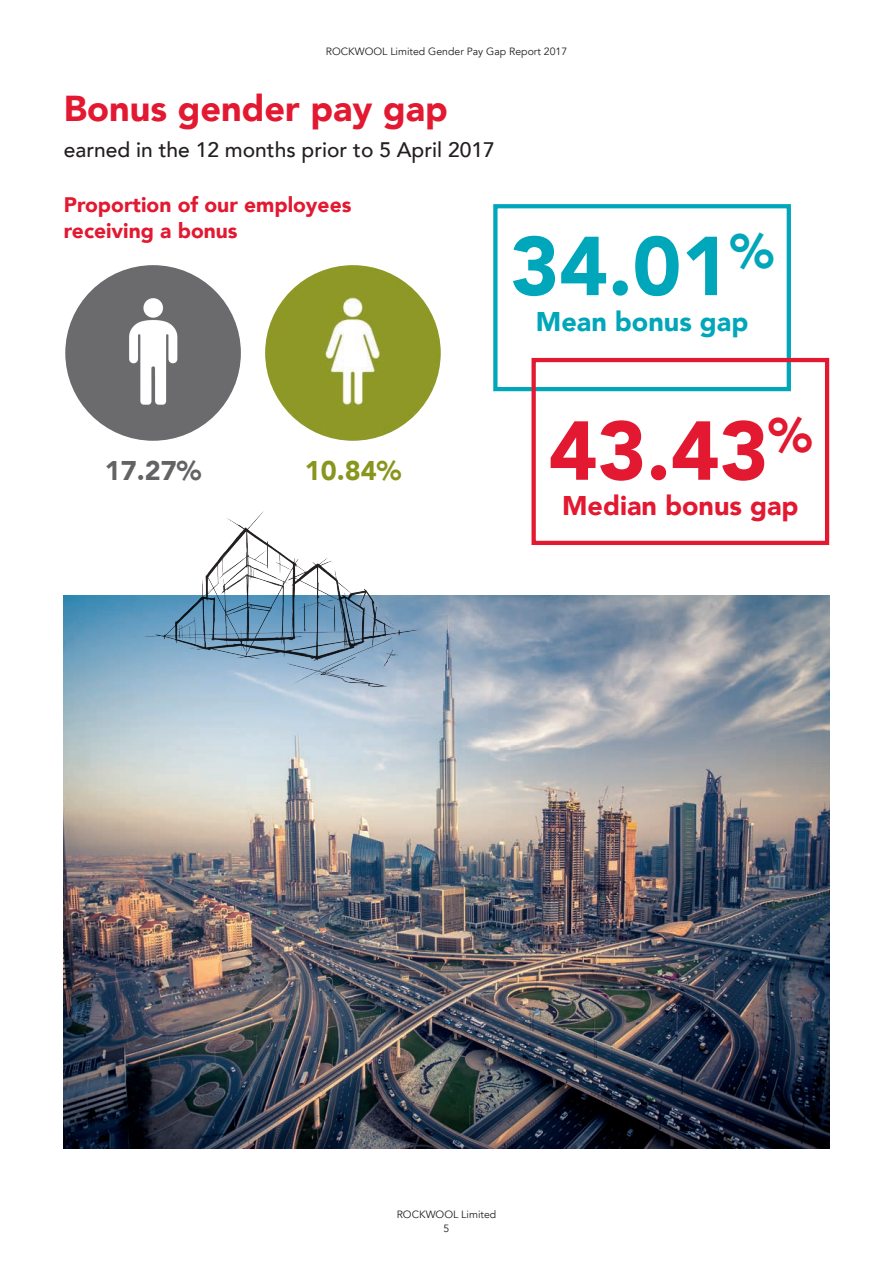
<style>
.page{position:relative;width:893px;height:1263px;background:#fff}
.page>*{position:absolute;margin:0;border:0;box-sizing:border-box;transform-origin:0 0}
.t1{font:900 82.5px "Avenir";color:#00a6b9}
.t2{font:900 82.5px "Avenir";color:#e21931}
.t3{font:900 36px "Avenir";color:#e21931}
.t4{font:900 27px "Avenir";color:#e21931}
.t5{font:900 27px "Avenir";color:#00a6b9}
.t6{font:900 27px "Avenir";color:#636366}
.t7{font:900 27px "Avenir";color:#8a951e}
.t8{font:900 21px/25.5px "Avenir";color:#e21931}
.t9{font:500 21px "Avenir";color:#231f20}
.t10{font:10.5px/13.5px "Avenir";color:#231f20;text-align:center}
</style>
<div class="page">
<img style="left:65px;top:264px;width:177px;height:177px;border-radius:89px">
<img style="left:264px;top:264px;width:177px;height:177px;border-radius:87px">
<div style="left:493px;top:204px;width:298px;height:187px;border:4px solid #00a6b9"></div>
<div style="left:531px;top:358px;width:298px;height:187px;border:4px solid #e21931"></div>
<img style="left:64px;top:595px;width:765px;height:553px">
<img style="left:128px;top:511px;width:309px;height:191px">
<p class="t10" style="left:326px;top:45px;width:243px">ROCKWOOL Limited Gender Pay Gap Report 2017</p>
<h2 class="t3" style="left:64px;top:78px;width:385px">Bonus gender pay gap</h2>
<h3 class="t9" style="left:64px;top:132px;width:433px">earned in the 12 months prior to 5 April 2017</h3>
<h3 class="t8" style="left:64px;top:192px;width:289px">Proportion of our employees receiving a bonus</h3>
<h1 class="t1" style="left:510px;top:196px;width:265px">34.01<sup>%</sup></h1>
<h3 class="t5" style="left:536px;top:298px;width:214px">Mean bonus gap</h3>
<h3 class="t6" style="left:105px;top:447px;width:98px">17.27%</h3>
<h3 class="t7" style="left:305px;top:447px;width:98px">10.84%</h3>
<h1 class="t2" style="left:549px;top:380px;width:265px">43.43<sup>%</sup></h1>
<h3 class="t4" style="left:562px;top:483px;width:238px">Median bonus gap</h3>
<p class="t10" style="left:397px;top:1208px;width:101px">ROCKWOOL Limited<br>5</p>
</div>
